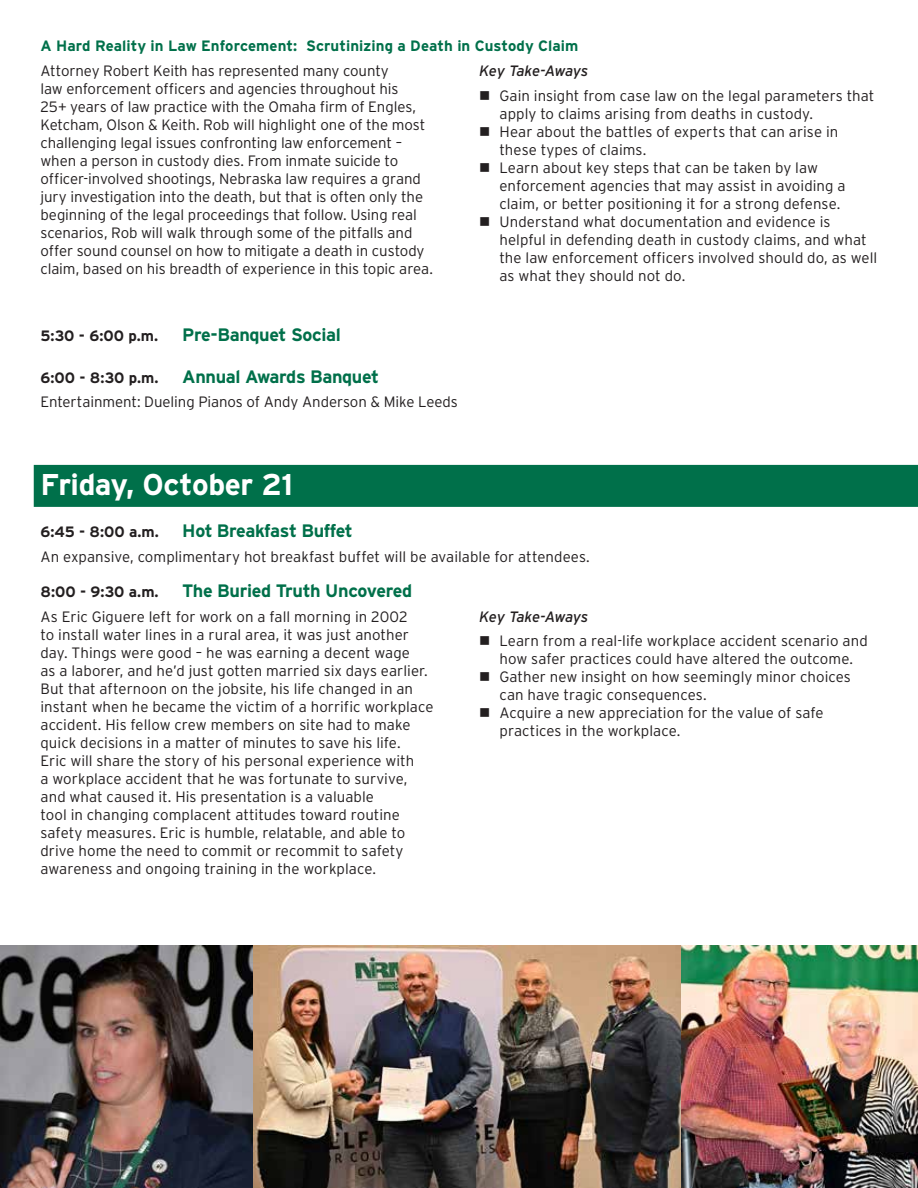
<style>
.page{position:relative;width:918px;height:1188px;background:#fff}
.page>*{position:absolute;margin:0;border:0;box-sizing:border-box;transform-origin:0 0}
.t1{font:700 30px "Interstate";letter-spacing:-.015em;color:#fff}
.t2{font:700 18px "Interstate";letter-spacing:-.02em;color:#00704a}
.t3{font:300 15px/18px "Interstate";color:#231f20}
.t4{font:700 15px "Interstate";letter-spacing:.005em;color:#00704a}
.t5{font:700 15px "Interstate";letter-spacing:-.005em;color:#231f20}
.t6{font:italic 15px "Interstate";letter-spacing:-.03em;color:#231f20}
</style>
<div class="page">
<div style="left:34px;top:465px;width:884px;height:42px;background:#00704a"></div>
<img style="left:0;top:945px;width:918px;height:243px">
<p class="t4" style="left:40px;top:38px;width:539px">A Hard Reality in Law Enforcement: Scrutinizing a Death in Custody Claim</p>
<p class="t3" style="left:40px;top:62px;width:394px">Attorney Robert Keith has represented many county<br>law enforcement officers and agencies throughout his<br>25+ years of law practice with the Omaha firm of Engles, Ketcham, Olson &amp; Keith. Rob will highlight one of the most challenging legal issues confronting law enforcement – when a person in custody dies. From inmate suicide to officer-involved shootings, Nebraska law requires a grand jury investigation into the death, but that is often only the beginning of the legal proceedings that follow. Using real scenarios, Rob will walk through some of the pitfalls and offer sound counsel on how to mitigate a death in custody claim, based on his breadth of experience in this topic area.</p>
<p class="t6" style="left:479px;top:63px;width:111px">Key Take-Aways</p>
<p class="t3" style="left:500px;top:87px;width:376px;text-indent:-20px">■ Gain insight from case law on the legal parameters that apply to claims arising from deaths in custody.</p>
<p class="t3" style="left:500px;top:123px;width:340px;text-indent:-20px">■ Hear about the battles of experts that can arise in these types of claims.</p>
<p class="t3" style="left:500px;top:159px;width:348px;text-indent:-20px">■ Learn about key steps that can be taken by law enforcement agencies that may assist in avoiding a claim, or better positioning it for a strong defense.</p>
<p class="t3" style="left:500px;top:213px;width:379px;text-indent:-20px">■ Understand what documentation and evidence is helpful in defending death in custody claims, and what the law enforcement officers involved should do, as well as what they should not do.</p>
<p class="t5" style="left:40px;top:327px;width:119px">5:30 - 6:00 p.m.</p>
<p class="t2" style="left:182px;top:324px;width:160px">Pre-Banquet Social</p>
<p class="t5" style="left:40px;top:369px;width:120px">6:00 - 8:30 p.m.</p>
<p class="t2" style="left:182px;top:366px;width:199px">Annual Awards Banquet</p>
<p class="t3" style="left:40px;top:393px;width:419px">Entertainment: Dueling Pianos of Andy Anderson &amp; Mike Leeds</p>
<h1 class="t1" style="left:40px;top:468px;width:254px">Friday, October 21</h1>
<p class="t5" style="left:40px;top:523px;width:120px">6:45 - 8:00 a.m.</p>
<p class="t2" style="left:182px;top:521px;width:172px">Hot Breakfast Buffet</p>
<p class="t3" style="left:40px;top:547px;width:551px">An expansive, complimentary hot breakfast buffet will be available for attendees.</p>
<p class="t5" style="left:40px;top:583px;width:120px">8:00 - 9:30 a.m.</p>
<p class="t2" style="left:182px;top:580px;width:231px">The Buried Truth Uncovered</p>
<p class="t3" style="left:40px;top:607px;width:395px">As Eric Giguere left for work on a fall morning in 2002<br>to install water lines in a rural area, it was just another day. Things were good – he was earning a decent wage<br>as a laborer, and he’d just gotten married six days earlier.<br>But that afternoon on the jobsite, his life changed in an instant when he became the victim of a horrific workplace accident. His fellow crew members on site had to make quick decisions in a matter of minutes to save his life.<br>Eric will share the story of his personal experience with<br>a workplace accident that he was fortunate to survive, and what caused it. His presentation is a valuable<br>tool in changing complacent attitudes toward routine safety measures. Eric is humble, relatable, and able to drive home the need to commit or recommit to safety awareness and ongoing training in the workplace.</p>
<p class="t6" style="left:479px;top:608px;width:111px">Key Take-Aways</p>
<p class="t3" style="left:479px;top:632px;width:390px;text-align:center">■ Learn from a real-life workplace accident scenario and how safer practices could have altered the outcome.</p>
<p class="t3" style="left:500px;top:668px;width:353px;text-indent:-20px">■ Gather new insight on how seemingly minor choices can have tragic consequences.</p>
<p class="t3" style="left:500px;top:704px;width:326px;text-indent:-20px">■ Acquire a new appreciation for the value of safe practices in the workplace.</p>
</div>
